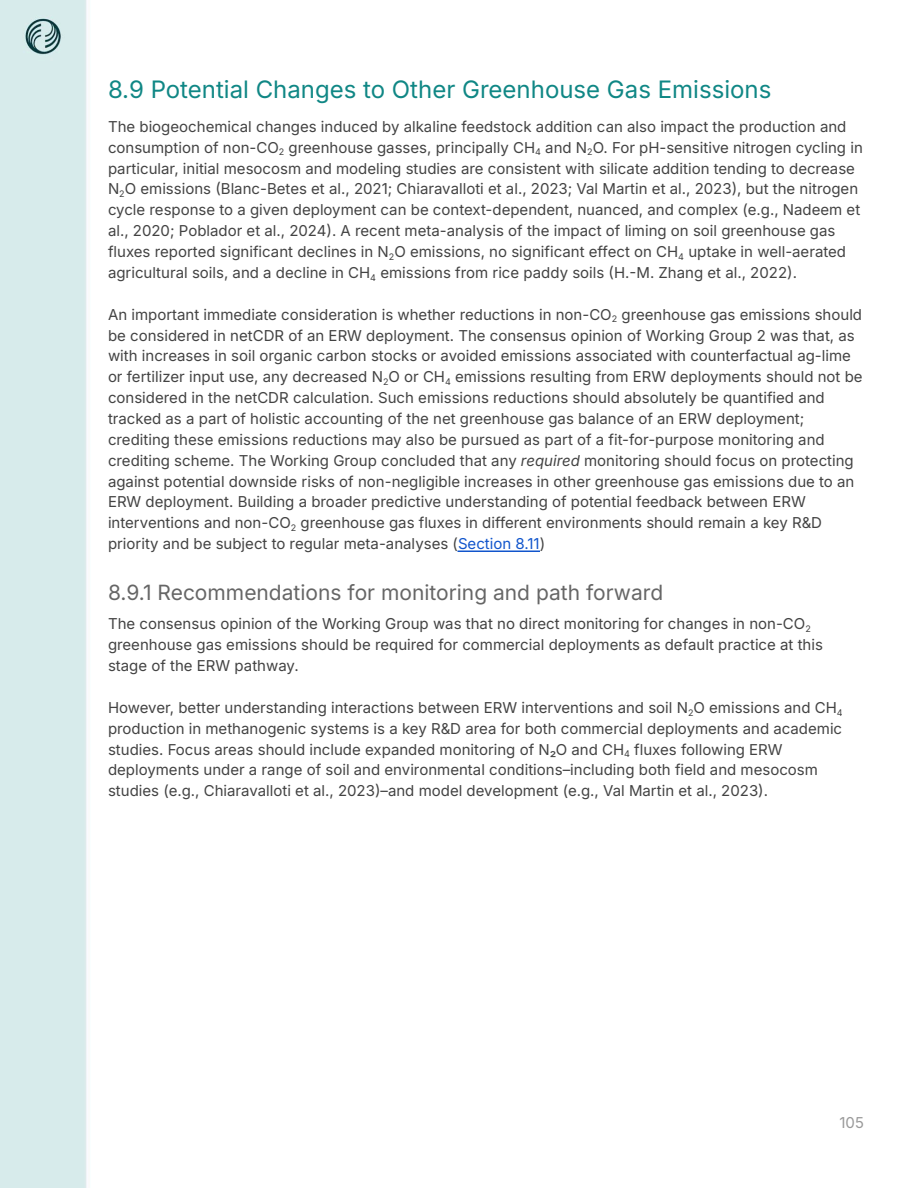
<style>
.page{position:relative;width:918px;height:1188px;background:#fff}
.page>*{position:absolute;margin:0;border:0;box-sizing:border-box;transform-origin:0 0}
.t1{font:24px "Inter";color:#108785}
.t2{font:21px "Inter";color:#666}
.t3{font:15px/20.9px "Inter";color:#434343}
.t4{font:15px "Inter";color:#999}
.s1{font-style:italic}
.s2{color:#15c}
</style>
<div class="page">
<div style="left:0;top:0;width:87px;height:1188px;background:#d7ebeb"></div>
<hr style="left:457px;top:550px;width:83px;height:2px;background:#15c">
<h1 class="t1" style="left:108px;top:75px;width:665px">8.9 Potential Changes to Other Greenhouse Gas Emissions</h1>
<p class="t3" style="left:108px;top:116px;width:756px">The biogeochemical changes induced by alkaline feedstock addition can also impact the production and consumption of non-CO<sub>2</sub> greenhouse gasses, principally CH<sub>4</sub> and N<sub>2</sub>O. For pH-sensitive nitrogen cycling in particular, initial mesocosm and modeling studies are consistent with silicate addition tending to decrease N<sub>2</sub>O emissions (Blanc-Betes et al., 2021; Chiaravalloti et al., 2023; Val Martin et al., 2023), but the nitrogen cycle response to a given deployment can be context-dependent, nuanced, and complex (e.g., Nadeem et al., 2020; Poblador et al., 2024). A recent meta-analysis of the impact of liming on soil greenhouse gas fluxes reported significant declines in N<sub>2</sub>O emissions, no significant effect on CH<sub>4</sub> uptake in well-aerated agricultural soils, and a decline in CH<sub>4</sub> emissions from rice paddy soils (H.-M. Zhang et al., 2022).</p>
<p class="t3" style="left:108px;top:304px;width:756px">An important immediate consideration is whether reductions in non-CO<sub>2</sub> greenhouse gas emissions should be considered in netCDR of an ERW deployment. The consensus opinion of Working Group 2 was that, as with increases in soil organic carbon stocks or avoided emissions associated with counterfactual ag-lime or fertilizer input use, any decreased N<sub>2</sub>O or CH<sub>4</sub> emissions resulting from ERW deployments should not be considered in the netCDR calculation. Such emissions reductions should absolutely be quantified and tracked as a part of holistic accounting of the net greenhouse gas balance of an ERW deployment; crediting these emissions reductions may also be pursued as part of a fit-for-purpose monitoring and crediting scheme. The Working Group concluded that any <span class="s1">required</span> monitoring should focus on protecting against potential downside risks of non-negligible increases in other greenhouse gas emissions due to an ERW deployment. Building a broader predictive understanding of potential feedback between ERW interventions and non-CO<sub>2</sub> greenhouse gas fluxes in different environments should remain a key R&amp;D priority and be subject to regular meta-analyses (<span class="s2">Section 8.11</span>)</p>
<h2 class="t2" style="left:108px;top:580px;width:557px">8.9.1 Recommendations for monitoring and path forward</h2>
<p class="t3" style="left:108px;top:613px;width:717px">The consensus opinion of the Working Group was that no direct monitoring for changes in non-CO<sub>2 </sub>greenhouse gas emissions should be required for commercial deployments as default practice at this stage of the ERW pathway.</p>
<p class="t3" style="left:108px;top:697px;width:736px">However, better understanding interactions between ERW interventions and soil N<sub>2</sub>O emissions and CH<sub>4 </sub>production in methanogenic systems is a key R&amp;D area for both commercial deployments and academic studies. Focus areas should include expanded monitoring of N₂O and CH<sub>4</sub> fluxes following ERW deployments under a range of soil and environmental conditions–including both field and mesocosm studies (e.g., Chiaravalloti et al., 2023)–and model development (e.g., Val Martin et al., 2023).</p>
<p class="t4" style="left:840px;top:1113px;width:26px">105</p>
</div>
